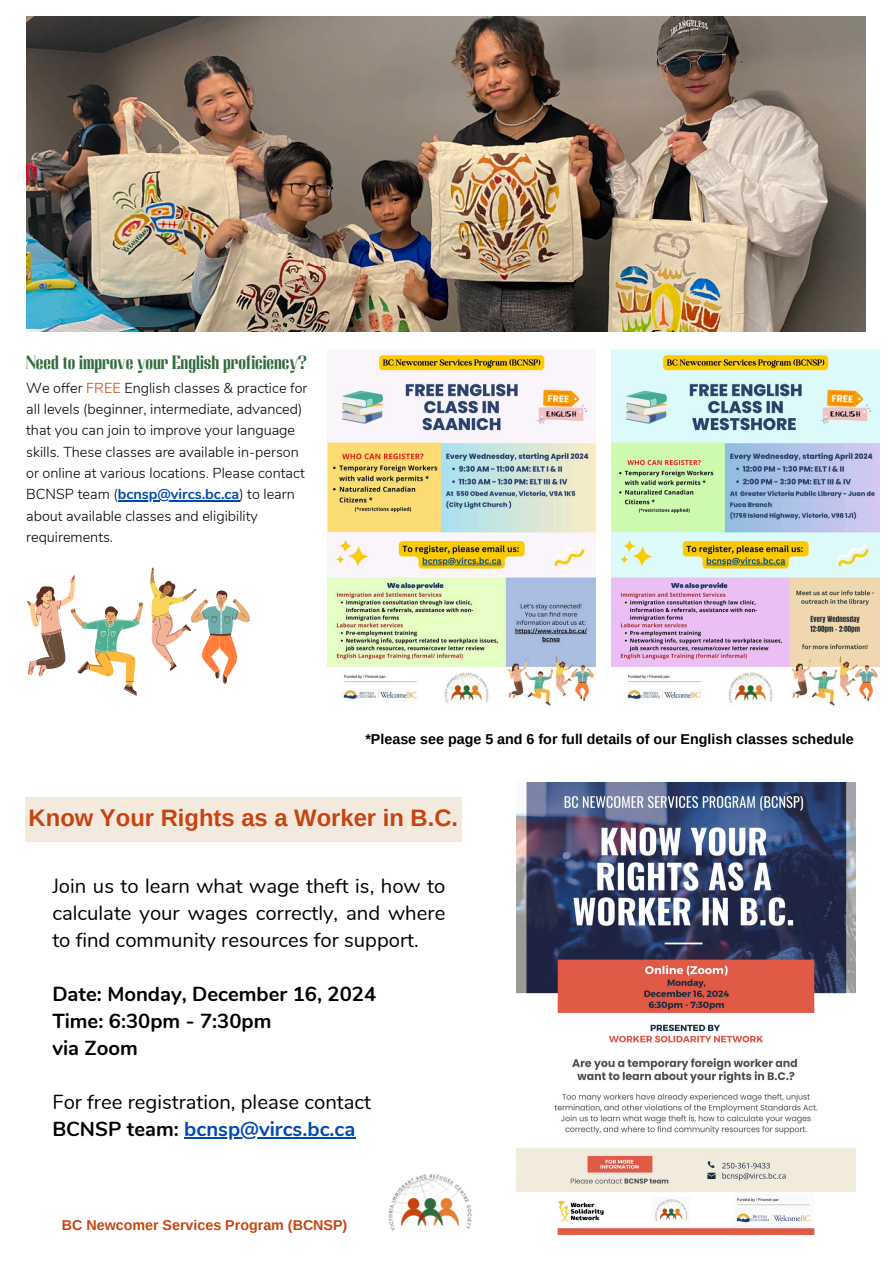
<style>
.page{position:relative;width:894px;height:1264px;background:#fff}
.page>*{position:absolute;margin:0;border:0;box-sizing:border-box;transform-origin:0 0}
.t1{font:700 23.7px "Arimo";color:#c74410}
.t2{font:20.25px/27px "Nunito";color:#000;text-align:justify}
.t3{font:700 20.25px/27px "Nunito";color:#000}
.t4{font:19.2px "Adirek Serif 700";color:#316c3e}
.t5{font:300 14.4px/21.3px "Nunito";color:#000}
.t6{font:700 14.25px "Arimo";color:#000}
.t7{font:700 14.25px "Arimo";color:#c74410}
.s1{color:#c74410}
.s2{font-weight:700;color:#004aad}
.s3{font-weight:700}
</style>
<div class="page">
<img style="left:388px;top:1174px;width:84px;height:57px">
<svg style="left:27px;top:575px;width:117px;height:120px"></svg>
<svg style="left:150px;top:567px;width:100px;height:117px"></svg>
<img style="left:26px;top:16px;width:838px;height:315px">
<img style="left:611px;top:350px;width:268px;height:356px">
<img style="left:328px;top:353px;width:267px;height:353px">
<img style="left:517px;top:782px;width:338px;height:451px">
<hr style="left:118px;top:500px;width:121px;height:1px;background:#004aad">
<div style="left:26px;top:796px;width:436px;height:45px;background:#f3e9dc"></div>
<hr style="left:184px;top:1137px;width:171px;height:1px;background:#004aad">
<p class="t4" style="left:26px;top:351px;width:282px">Need to improve your English proficiency?</p>
<h4 class="t5" style="left:26px;top:377px;width:283px">We offer <span class="s1">FREE</span> English classes &amp; practice for all levels (beginner, intermediate, advanced) that you can join to improve your language skills. These classes are available in-person or online at various locations. Please contact BCNSP team (<span class="s2">bcnsp@vircs.bc.ca</span>) to learn</h4>
<h1 class="t5" style="left:26px;top:505px;width:233px">about available classes and eligibility requirements.</h1>
<h2 class="t6" style="left:365px;top:731px;width:489px">*Please see page 5 and 6 for full details of our English classes schedule</h2>
<h3 class="t1" style="left:29px;top:804px;width:431px">Know Your Rights as a Worker in B.C.</h3>
<p class="t2" style="left:52px;top:873px;width:394px">Join us to learn what wage theft is, how to calculate your wages correctly, and where to find community resources for support.</p>
<h4 class="t3" style="left:52px;top:981px;width:325px">Date: Monday, December 16, 2024<br>Time: 6:30pm - 7:30pm<br>via Zoom</h4>
<p class="t2" style="left:52px;top:1089px;width:320px">For free registration, please contact<br><span class="s3">BCNSP team:</span> <span class="s2">bcnsp@vircs.bc.ca</span></p>
<h3 class="t7" style="left:62px;top:1216px;width:287px">BC Newcomer Services Program (BCNSP)</h3>
</div>
